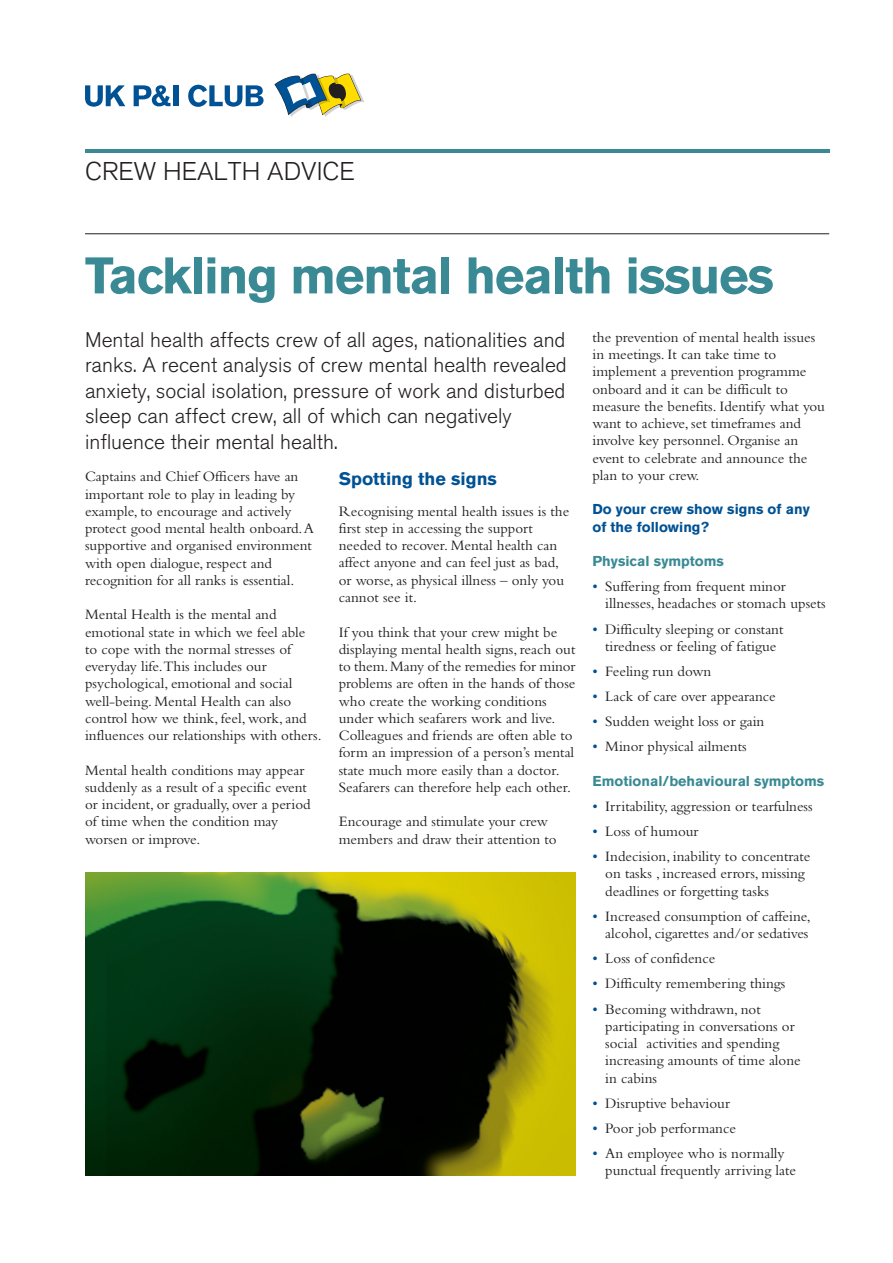
<style>
.page{position:relative;width:893px;height:1263px;background:#fff}
.page>*{position:absolute;margin:0;border:0;box-sizing:border-box;transform-origin:0 0}
.t1{font:700 51px "Akzidenz Grotesk BE";letter-spacing:-.025em;color:#398a94}
.t2{font:300 25.5px "Akzidenz Grotesk BE";color:#231f20}
.t3{font:300 21px/25.5px "Akzidenz Grotesk BE";color:#231f20}
.t4{font:700 18px "Akzidenz Grotesk BE";color:#005294}
.t5{font:15px/17.2px "Bembo";color:#231f20}
.t6{font:700 14.25px "Akzidenz Grotesk BE";color:#398a94}
.t7{font:700 14.25px/17.2px "Akzidenz Grotesk BE";color:#005294}
.s1{color:#005294}
</style>
<div class="page">
<hr style="left:85px;top:149px;width:744px;height:4px;background:#398a94">
<svg style="left:274px;top:74px;width:90px;height:43px"></svg>
<svg style="left:85px;top:85px;width:40px;height:22px"></svg>
<svg style="left:134px;top:85px;width:36px;height:21px"></svg>
<div style="left:173px;top:85px;width:5px;height:21px;background:#005294"></div>
<svg style="left:188px;top:85px;width:76px;height:22px"></svg>
<hr style="left:85px;top:233px;width:744px;height:1px;background:#231f20">
<img style="left:85px;top:872px;width:490px;height:303px">
<h2 class="t2" style="left:85px;top:156px;width:271px">CREW HEALTH ADVICE</h2>
<h1 class="t1" style="left:85px;top:255px;width:690px">Tackling mental health issues</h1>
<p class="t3" style="left:85px;top:327px;width:483px">Mental health affects crew of all ages, nationalities and ranks. A recent analysis of crew mental health revealed anxiety, social isolation, pressure of work and disturbed sleep can affect crew, all of which can negatively influence their mental health.</p>
<p class="t5" style="left:85px;top:469px;width:231px">Captains and Chief Officers have an important role to play in leading by example, to encourage and actively protect good mental health onboard.A supportive and organised environment with open dialogue, respect and recognition for all ranks is essential.</p>
<p class="t5" style="left:85px;top:607px;width:238px">Mental Health is the mental and emotional state in which we feel able<br>to cope with the normal stresses of everyday life.This includes our psychological, emotional and social well-being. Mental Health can also control how we think, feel, work, and influences our relationships with others.</p>
<p class="t5" style="left:85px;top:763px;width:227px">Mental health conditions may appear suddenly as a result of a specific event or incident, or gradually, over a period of time when the condition may worsen or improve.</p>
<p class="t4" style="left:339px;top:471px;width:160px">Spotting the signs</p>
<p class="t5" style="left:339px;top:504px;width:232px">Recognising mental health issues is the first step in accessing the support needed to recover. Mental health can affect anyone and can feel just as bad, or worse, as physical illness – only you cannot see it.</p>
<p class="t5" style="left:339px;top:625px;width:238px">If you think that your crew might be displaying mental health signs, reach out to them.Many of the remedies for minor problems are often in the hands of those who create the working conditions under which seafarers work and live.<br>Colleagues and friends are often able to form an impression of a person’s mental state much more easily than a doctor.<br>Seafarers can therefore help each other.</p>
<p class="t5" style="left:339px;top:814px;width:219px">Encourage and stimulate your crew members and draw their attention to</p>
<p class="t5" style="left:592px;top:330px;width:234px">the prevention of mental health issues in meetings. It can take time to implement a prevention programme onboard and it can be difficult to measure the benefits. Identify what you want to achieve, set timeframes and involve key personnel. Organise an event to celebrate and announce the plan to your crew.</p>
<p class="t7" style="left:592px;top:502px;width:219px">Do your crew show signs of any of the following?</p>
<p class="t6" style="left:592px;top:555px;width:133px">Physical symptoms</p>
<p class="t5" style="left:605px;top:579px;width:222px;text-indent:-13px"><span class="s1">•</span> Suffering from frequent minor illnesses, headaches or stomach upsets</p>
<p class="t5" style="left:592px;top:622px;width:192px;text-align:center"><span class="s1">•</span> Difficulty sleeping or constant tiredness or feeling of fatigue</p>
<p class="t5" style="left:592px;top:664px;width:120px"><span class="s1">•</span> Feeling run down</p>
<p class="t5" style="left:592px;top:689px;width:185px"><span class="s1">•</span> Lack of care over appearance</p>
<p class="t5" style="left:592px;top:714px;width:173px"><span class="s1">•</span> Sudden weight loss or gain</p>
<p class="t5" style="left:592px;top:739px;width:156px"><span class="s1">•</span> Minor physical ailments</p>
<p class="t6" style="left:592px;top:775px;width:233px">Emotional/behavioural symptoms</p>
<p class="t5" style="left:592px;top:799px;width:222px"><span class="s1">•</span> Irritability, aggression or tearfulness</p>
<p class="t5" style="left:592px;top:824px;width:108px"><span class="s1">•</span> Loss of humour</p>
<p class="t5" style="left:605px;top:849px;width:207px;text-indent:-13px"><span class="s1">•</span> Indecision, inability to concentrate on tasks , increased errors, missing deadlines or forgetting tasks</p>
<p class="t5" style="left:592px;top:909px;width:220px;text-align:right"><span class="s1">•</span> Increased consumption of caffeine, alcohol, cigarettes and/or sedatives</p>
<p class="t5" style="left:592px;top:951px;width:124px"><span class="s1">•</span> Loss of confidence</p>
<p class="t5" style="left:592px;top:976px;width:194px"><span class="s1">•</span> Difficulty remembering things</p>
<p class="t5" style="left:605px;top:1002px;width:197px;text-indent:-13px"><span class="s1">•</span> Becoming withdrawn, not participating in conversations or social activities and spending increasing amounts of time alone in cabins</p>
<p class="t5" style="left:592px;top:1096px;width:139px"><span class="s1">•</span> Disruptive behaviour</p>
<p class="t5" style="left:592px;top:1121px;width:145px"><span class="s1">•</span> Poor job performance</p>
<p class="t5" style="left:605px;top:1146px;width:192px;text-indent:-13px"><span class="s1">•</span> An employee who is normally punctual frequently arriving late</p>
</div>
